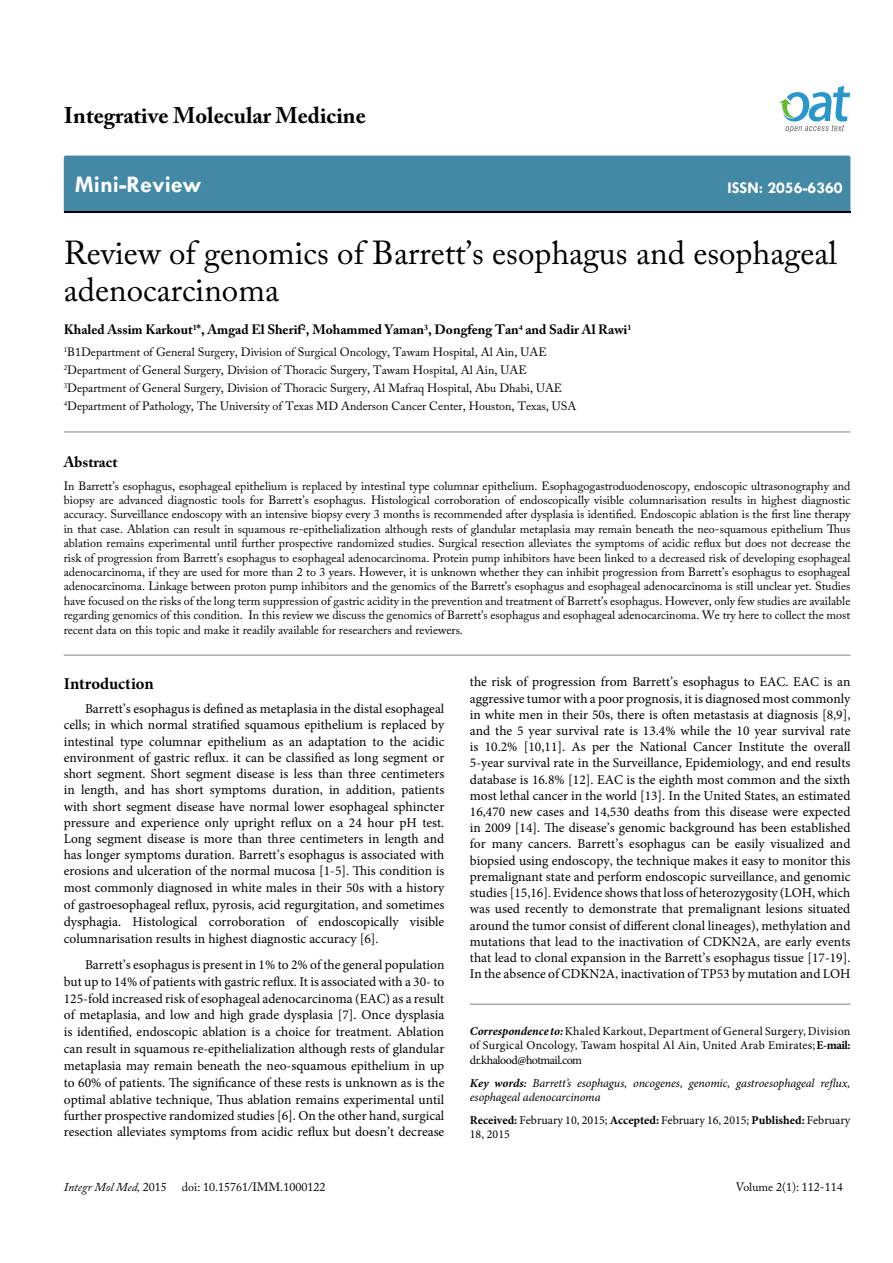
<style>
.page{position:relative;width:893px;height:1263px;background:#fff}
.page>*{position:absolute;margin:0;border:0;box-sizing:border-box;transform-origin:0 0}
.t1{font:33px/37.5px "Adobe Caslon Pro";color:#000}
.t2{font:700 24px "Tw Cen";color:#fff}
.t3{font:700 22.5px "Adobe Caslon Pro";color:#000}
.t4{font:700 16.5px "Tw Cen";color:#fff}
.t5{font:700 16.5px "Minion Pro";letter-spacing:-.005em;color:#000}
.t6{font:700 15px "Adobe Caslon Pro";color:#000}
.t7{font:13.5px/16.2px "Minion Pro";color:#000;text-align:justify}
.t8{font:700 13.5px "Adobe Caslon Pro";color:#000}
.t9{font:12px/14.4px "Adobe Caslon Pro";color:#000}
.t10{font:12px/14.4px "Minion Pro";color:#000;text-align:justify}
.t11{font:italic 12px/14.4px "Minion Pro";letter-spacing:-.005em;color:#000}
.t12{font:italic 12px "Adobe Caslon Pro";color:#000}
.s1{font-weight:700;font-style:italic}
.s2{font-weight:700}
.s3{font-weight:600}
.s4{font-style:normal}
</style>
<div class="page">
<div style="left:64px;top:156px;width:786px;height:56px;background:#4389a5"></div>
<svg style="left:779px;top:86px;width:71px;height:47px"></svg>
<hr style="left:64px;top:432px;width:786px;height:1px;background:#808285">
<hr style="left:64px;top:655px;width:786px;height:1px;background:#808285">
<hr style="left:470px;top:1004px;width:380px;height:1px;background:#808285">
<h3 class="t3" style="left:64px;top:102px;width:303px">Integrative Molecular Medicine</h3>
<h2 class="t2" style="left:75px;top:170px;width:128px">Mini-Review</h2>
<p class="t4" style="left:727px;top:178px;width:117px">ISSN: 2056-6360</p>
<h1 class="t1" style="left:64px;top:233px;width:775px">Review of genomics of Barrett’s esophagus and esophageal adenocarcinoma</h1>
<p class="t8" style="left:64px;top:322px;width:569px">Khaled Assim Karkout<sup>1</sup>*, Amgad El Sherif<sup>2</sup>, Mohammed Yaman<sup>3</sup>, Dongfeng Tan<sup>4</sup> and Sadir Al Rawi<sup>1</sup></p>
<p class="t9" style="left:64px;top:343px;width:514px;line-height:18px"><sup>1</sup>B1Department of General Surgery, Division of Surgical Oncology, Tawam Hospital, Al Ain, UAE <sup>2</sup>Department of General Surgery, Division of Thoracic Surgery, Tawam Hospital, Al Ain, UAE <sup>3</sup>Department of General Surgery, Division of Thoracic Surgery, Al Mafraq Hospital, Abu Dhabi, UAE <sup>4</sup>Department of Pathology, The University of Texas MD Anderson Cancer Center, Houston, Texas, USA</p>
<p class="t6" style="left:64px;top:453px;width:55px">Abstract</p>
<p class="t9" style="left:64px;top:478px;width:788px;text-align:justify">In Barrett’s esophagus, esophageal epithelium is replaced by intestinal type columnar epithelium. Esophagogastroduodenoscopy, endoscopic ultrasonography and biopsy are advanced diagnostic tools for Barrett’s esophagus. Histological corroboration of endoscopically visible columnarisation results in highest diagnostic accuracy. Surveillance endoscopy with an intensive biopsy every 3 months is recommended after dysplasia is identified. Endoscopic ablation is the first line therapy in that case. Ablation can result in squamous re-epithelialization although rests of glandular metaplasia may remain beneath the neo-squamous epithelium Thus ablation remains experimental until further prospective randomized studies. Surgical resection alleviates the symptoms of acidic reflux but does not decrease the risk of progression from Barrett’s esophagus to esophageal adenocarcinoma. Protein pump inhibitors have been linked to a decreased risk of developing esophageal adenocarcinoma, if they are used for more than 2 to 3 years. However, it is unknown whether they can inhibit progression from Barrett’s esophagus to esophageal adenocarcinoma. Linkage between proton pump inhibitors and the genomics of the Barrett’s esophagus and esophageal adenocarcinoma is still unclear yet. Studies have focused on the risks of the long term suppression of gastric acidity in the prevention and treatment of Barrett’s esophagus. However, only few studies are available regarding genomics of this condition. In this review we discuss the genomics of Barrett’s esophagus and esophageal adenocarcinoma. We try here to collect the most recent data on this topic and make it readily available for researchers and reviewers.</p>
<p class="t5" style="left:64px;top:672px;width:91px">Introduction</p>
<p class="t7" style="left:64px;top:701px;width:382px;text-indent:21px">Barrett’s esophagus is defined as metaplasia in the distal esophageal cells; in which normal stratified squamous epithelium is replaced by intestinal type columnar epithelium as an adaptation to the acidic environment of gastric reflux. it can be classified as long segment or short segment. Short segment disease is less than three centimeters in length, and has short symptoms duration, in addition, patients with short segment disease have normal lower esophageal sphincter pressure and experience only upright reflux on a 24 hour pH test.<br>Long segment disease is more than three centimeters in length and has longer symptoms duration. Barrett’s esophagus is associated with erosions and ulceration of the normal mucosa [1-5]. This condition is most commonly diagnosed in white males in their 50s with a history of gastroesophageal reflux, pyrosis, acid regurgitation, and sometimes dysphagia. Histological corroboration of endoscopically visible columnarisation results in highest diagnostic accuracy [6].</p>
<p class="t7" style="left:64px;top:956px;width:382px;line-height:16.8px;text-indent:21px">Barrett’s esophagus is present in 1% to 2% of the general population but up to 14% of patients with gastric reflux. It is associated with a 30- to 125-fold increased risk of esophageal adenocarcinoma (EAC) as a result of metaplasia, and low and high grade dysplasia [7]. Once dysplasia is identified, endoscopic ablation is a choice for treatment. Ablation can result in squamous re-epithelialization although rests of glandular metaplasia may remain beneath the neo-squamous epithelium in up to 60% of patients. The significance of these rests is unknown as is the optimal ablative technique, Thus ablation remains experimental until further prospective randomized studies [6]. On the other hand, surgical resection alleviates symptoms from acidic reflux but doesn’t decrease</p>
<p class="t7" style="left:470px;top:674px;width:382px">the risk of progression from Barrett’s esophagus to EAC. EAC is an aggressive tumor with a poor prognosis, it is diagnosed most commonly in white men in their 50s, there is often metastasis at diagnosis [8,9], and the 5 year survival rate is 13.4% while the 10 year survival rate is 10.2% [10,11]. As per the National Cancer Institute the overall 5-year survival rate in the Surveillance, Epidemiology, and end results database is 16.8% [12]. EAC is the eighth most common and the sixth most lethal cancer in the world [13]. In the United States, an estimated 16,470 new cases and 14,530 deaths from this disease were expected in 2009 [14]. The disease’s genomic background has been established for many cancers. Barrett’s esophagus can be easily visualized and biopsied using endoscopy, the technique makes it easy to monitor this premalignant state and perform endoscopic surveillance, and genomic studies [15,16]. Evidence shows that loss of heterozygosity (LOH, which was used recently to demonstrate that premalignant lesions situated around the tumor consist of different clonal lineages), methylation and mutations that lead to the inactivation of CDKN2A, are early events that lead to clonal expansion in the Barrett’s esophagus tissue [17-19].<br>In the absence of CDKN2A, inactivation of TP53 by mutation and LOH</p>
<p class="t10" style="left:470px;top:1024px;width:382px"><span class="s1">Correspondence to:</span>Khaled Karkout, Department of General Surgery, Division of Surgical Oncology, Tawam hospital Al Ain, United Arab Emirates; <span class="s2">E-mail: </span>dr.khalood@hotmail.com</p>
<p class="t11" style="left:470px;top:1075px;width:382px"><span class="s2">Key words</span><span class="s3">:</span> Barrett’s esophagus, oncogenes, genomic, gastroesophageal reflux, esophageal adenocarcinoma</p>
<p class="t10" style="left:470px;top:1113px;width:382px"><span class="s2">Received:</span> February 10, 2015; <span class="s2">Accepted:</span> February 16, 2015; <span class="s2">Published:</span> February<br>18, 2015</p>
<p class="t12" style="left:64px;top:1180px;width:104px">Integr Mol Med, <span class="s4">2015</span></p>
<p class="t9" style="left:182px;top:1180px;width:145px">doi: 10.15761/IMM.1000122</p>
<p class="t9" style="left:736px;top:1180px;width:108px">Volume 2(1): 112-114</p>
</div>
